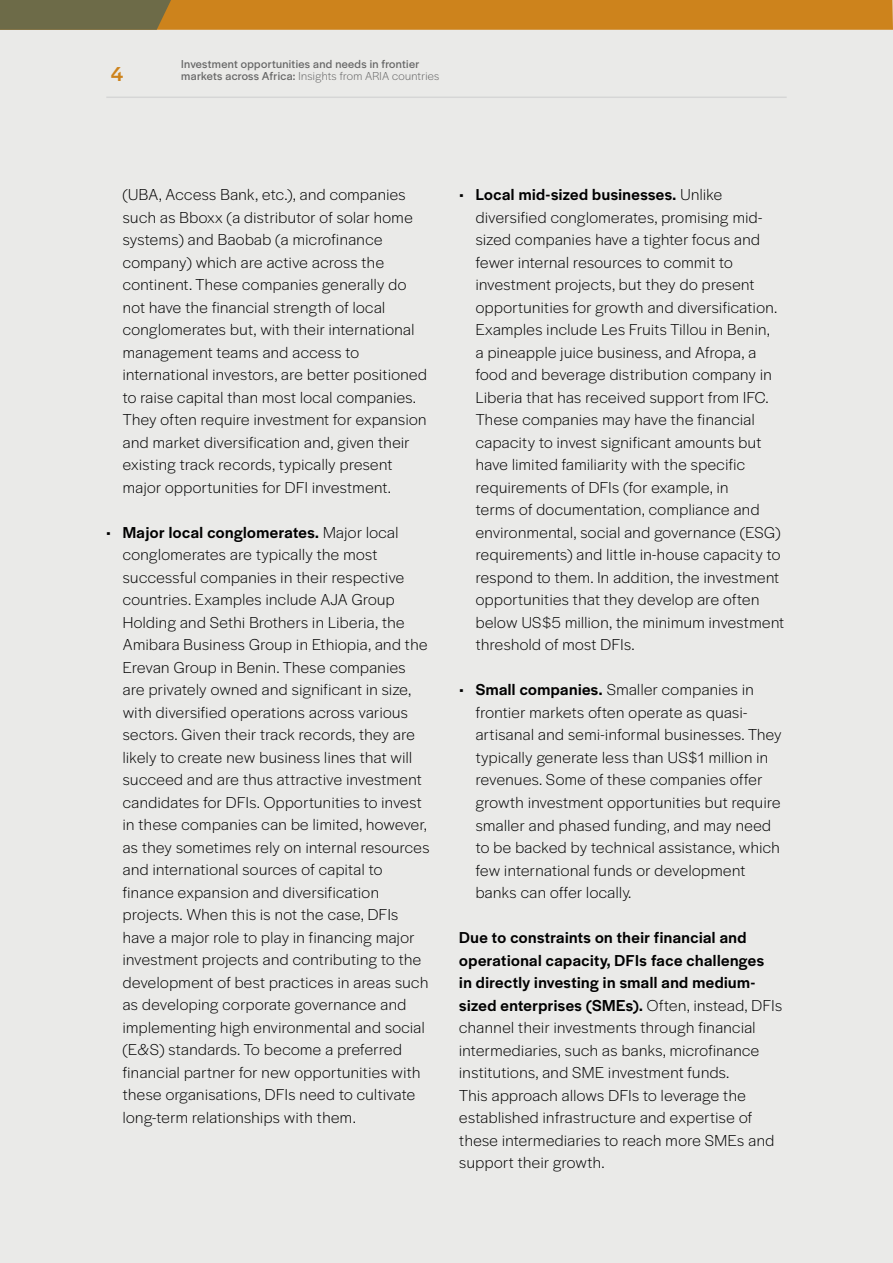
<style>
.page{position:relative;width:893px;height:1263px;background:#eaeae8}
.page>*{position:absolute;margin:0;border:0;box-sizing:border-box;transform-origin:0 0}
.t1{font:500 21px "Halyard Display";color:#cd831c}
.t2{font:300 16.5px/22.5px "Halyard Display";letter-spacing:.03em;color:#000}
.t3{font:12px/12px "Halyard Display";letter-spacing:.03em;color:#666}
.s1{font-weight:300}
.s2{font-weight:500}
</style>
<div class="page">
<hr style="left:106px;top:97px;width:681px;height:1px;background:#a7a9ac">
<svg style="left:0;top:0;width:893px;height:30px;background:#bb7f25"></svg>
<p class="t1" style="left:111px;top:59px;width:14px">4</p>
<p class="t3" style="left:181px;top:57px;width:260px">Investment opportunities and needs in frontier markets across Africa: <span class="s1">Insights from ARIA countries</span></p>
<p class="t2" style="left:123px;top:182px;width:306px">(UBA, Access Bank, etc.), and companies such as Bboxx (a distributor of solar home systems) and Baobab (a microfinance company) which are active across the continent. These companies generally do not have the financial strength of local conglomerates but, with their international management teams and access to international investors, are better positioned to raise capital than most local companies.<br>They often require investment for expansion and market diversification and, given their existing track records, typically present major opportunities for DFI investment.</p>
<p class="t2" style="left:123px;top:520px;width:308px;text-indent:-16px">• <span class="s2">Major local conglomerates.</span> Major local conglomerates are typically the most successful companies in their respective countries. Examples include AJA Group Holding and Sethi Brothers in Liberia, the Amibara Business Group in Ethiopia, and the Erevan Group in Benin. These companies are privately owned and significant in size, with diversified operations across various sectors. Given their track records, they are likely to create new business lines that will succeed and are thus attractive investment candidates for DFIs. Opportunities to invest in these companies can be limited, however, as they sometimes rely on internal resources and international sources of capital to finance expansion and diversification projects. When this is not the case, DFIs have a major role to play in financing major investment projects and contributing to the development of best practices in areas such as developing corporate governance and implementing high environmental and social (E&amp;S) standards. To become a preferred financial partner for new opportunities with these organisations, DFIs need to cultivate long-term relationships with them.</p>
<p class="t2" style="left:476px;top:183px;width:310px;text-indent:-16px">• <span class="s2">Local mid-sized businesses.</span> Unlike diversified conglomerates, promising mid&shy;sized companies have a tighter focus and fewer internal resources to commit to investment projects, but they do present opportunities for growth and diversification.<br>Examples include Les Fruits Tillou in Benin,<br>a pineapple juice business, and Afropa, a food and beverage distribution company in Liberia that has received support from IFC.<br>These companies may have the financial capacity to invest significant amounts but have limited familiarity with the specific requirements of DFIs (for example, in<br>terms of documentation, compliance and environmental, social and governance (ESG) requirements) and little in-house capacity to respond to them. In addition, the investment opportunities that they develop are often below US$5 million, the minimum investment threshold of most DFIs.</p>
<p class="t2" style="left:476px;top:678px;width:307px;text-indent:-16px">• <span class="s2">Small companies.</span> Smaller companies in frontier markets often operate as quasi&shy;artisanal and semi-informal businesses. They typically generate less than US$1 million in revenues. Some of these companies offer growth investment opportunities but require smaller and phased funding, and may need to be backed by technical assistance, which few international funds or development banks can offer locally.</p>
<p class="t2" style="left:459px;top:925px;width:324px"><span class="s2">Due to constraints on their financial and operational capacity, DFIs face challenges<br>in directly investing in small and medium&shy;sized enterprises (SMEs).</span> Often, instead, DFIs channel their investments through financial intermediaries, such as banks, microfinance institutions, and SME investment funds.<br>This approach allows DFIs to leverage the established infrastructure and expertise of these intermediaries to reach more SMEs and support their growth.</p>
</div>
